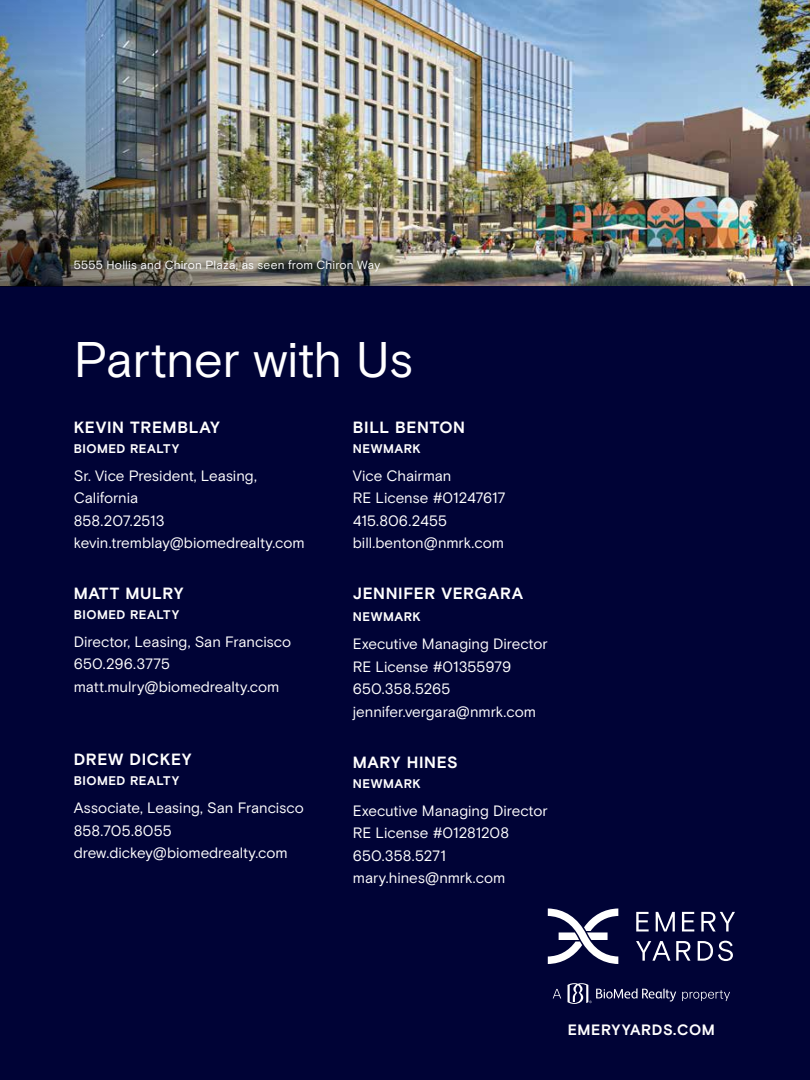
<style>
.page{position:relative;width:810px;height:1080px;background:#fff}
.page>*{position:absolute;margin:0;border:0;box-sizing:border-box;transform-origin:0 0}
.t1{font:50px "Basis Grotesque Pro";letter-spacing:-.015em;color:#fff}
.t2{font:700 16.25px "Basis Grotesque Pro";letter-spacing:.035em;color:#fff}
.t3{font:15px/22.5px "Basis Grotesque Pro";letter-spacing:-.005em;color:#fff}
.t4{font:700 15px "Basis Grotesque Pro";letter-spacing:.035em;color:#fff}
.t5{font:700 12.5px "Basis Grotesque Pro";letter-spacing:.04em;color:#fff}
.t6{font:11.88px "Basis Grotesque Pro";letter-spacing:.015em;color:#fff}
</style>
<div class="page">
<div style="left:0;top:286px;width:810px;height:794px;background:#000336"></div>
<svg style="left:636px;top:912px;width:13px;height:19px"></svg>
<svg style="left:656px;top:912px;width:19px;height:19px"></svg>
<svg style="left:682px;top:912px;width:12px;height:19px"></svg>
<svg style="left:701px;top:912px;width:34px;height:19px"></svg>
<svg style="left:636px;top:941px;width:34px;height:20px"></svg>
<svg style="left:676px;top:941px;width:15px;height:20px"></svg>
<svg style="left:698px;top:941px;width:35px;height:20px"></svg>
<svg style="left:548px;top:908px;width:70px;height:56px"></svg>
<svg style="left:568px;top:983px;width:108px;height:21px"></svg>
<svg style="left:553px;top:989px;width:8px;height:9px"></svg>
<svg style="left:682px;top:990px;width:48px;height:11px"></svg>
<img style="left:0;top:0;width:810px;height:287px">
<div style="left:68px;top:254px;width:318px;height:24px;background:#000;opacity:.5"></div>
<p class="t6" style="left:74px;top:258px;width:308px">5555 Hollis and Chiron Plaza, as seen from Chiron Way</p>
<h1 class="t1" style="left:74px;top:331px;width:341px">Partner with Us</h1>
<p class="t2" style="left:74px;top:417px;width:148px">KEVIN TREMBLAY</p>
<p class="t5" style="left:74px;top:441px;width:107px">BIOMED REALTY</p>
<p class="t3" style="left:74px;top:465px;width:232px">Sr. Vice President, Leasing,<br>California<br>858.207.2513 kevin.tremblay@biomedrealty.com</p>
<p class="t2" style="left:74px;top:584px;width:111px">MATT MULRY</p>
<p class="t5" style="left:74px;top:607px;width:107px">BIOMED REALTY</p>
<p class="t3" style="left:74px;top:631px;width:219px">Director, Leasing, San Francisco<br>650.296.3775 matt.mulry@biomedrealty.com</p>
<p class="t2" style="left:74px;top:750px;width:119px">DREW DICKEY</p>
<p class="t5" style="left:74px;top:773px;width:107px">BIOMED REALTY</p>
<p class="t3" style="left:74px;top:797px;width:232px">Associate, Leasing, San Francisco<br>858.705.8055 drew.dickey@biomedrealty.com</p>
<p class="t2" style="left:353px;top:417px;width:114px">BILL BENTON</p>
<p class="t5" style="left:353px;top:441px;width:69px">NEWMARK</p>
<p class="t3" style="left:353px;top:465px;width:154px">Vice Chairman<br>RE License #01247617<br>415.806.2455 bill.benton@nmrk.com</p>
<p class="t2" style="left:353px;top:584px;width:172px">JENNIFER VERGARA</p>
<p class="t5" style="left:353px;top:610px;width:69px">NEWMARK</p>
<p class="t3" style="left:353px;top:633px;width:196px">Executive Managing Director<br>RE License #01355979<br>650.358.5265 jennifer.vergara@nmrk.com</p>
<p class="t2" style="left:353px;top:752px;width:106px">MARY HINES</p>
<p class="t5" style="left:353px;top:776px;width:69px">NEWMARK</p>
<p class="t3" style="left:353px;top:800px;width:196px">Executive Managing Director<br>RE License #01281208<br>650.358.5271 mary.hines@nmrk.com</p>
<p class="t4" style="left:568px;top:1021px;width:148px">EMERYYARDS.COM</p>
</div>
